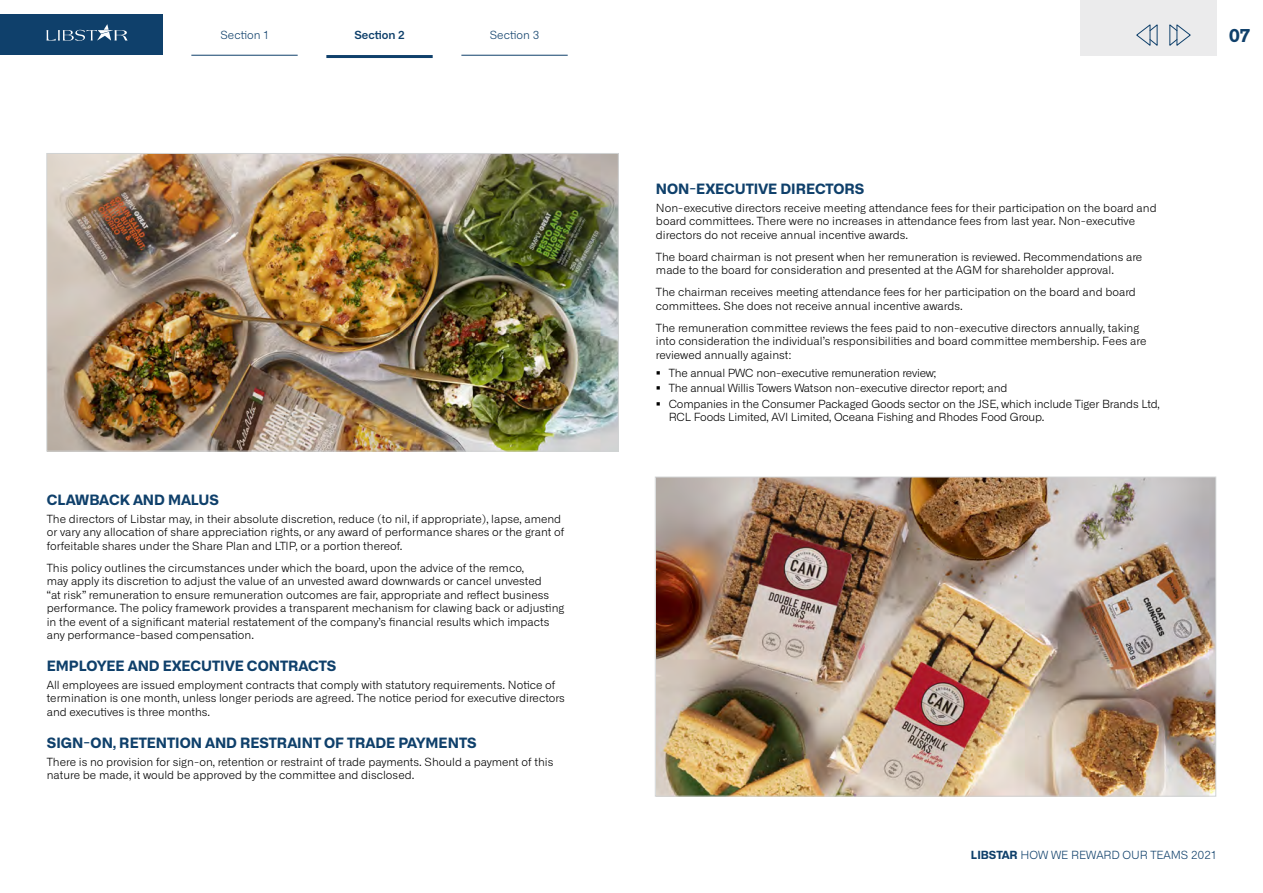
<style>
.page{position:relative;width:1263px;height:893px;background:#fff}
.page>*{position:absolute;margin:0;border:0;box-sizing:border-box;transform-origin:0 0}
.t1{font:700 18px "Alliance No.1";color:#0f406b}
.t2{font:700 14.25px "Alliance No.1";color:#0f406b}
.t3{font:300 11.25px/13.5px "Alliance No.1";color:#000}
.t4{font:300 11.25px "Alliance No.1";color:#0f406b}
.t5{font:600 11.25px "Alliance No.1";color:#0f406b}
.s1{font-weight:700}
</style>
<div class="page">
<div style="left:0;top:14px;width:163px;height:41px;background:#0f406b"></div>
<svg style="left:46px;top:24px;width:82px;height:17px"></svg>
<hr style="left:191px;top:55px;width:107px;height:1px;background:#0f406b">
<hr style="left:326px;top:55px;width:107px;height:3px;background:#0f406b">
<hr style="left:461px;top:55px;width:107px;height:1px;background:#0f406b">
<div style="left:1080px;top:0;width:136px;height:55px;background:#ebebec"></div>
<img style="left:48px;top:155px;width:569px;height:294px">
<div style="left:46px;top:153px;width:573px;height:298px;border:1px solid #d1d3d4"></div>
<img style="left:657px;top:479px;width:557px;height:316px">
<svg style="left:1136px;top:24px;width:22px;height:22px"></svg>
<svg style="left:1169px;top:24px;width:22px;height:22px"></svg>
<p class="t4" style="left:220px;top:28px;width:50px">Section 1</p>
<p class="t5" style="left:354px;top:28px;width:52px">Section 2</p>
<p class="t4" style="left:490px;top:28px;width:51px">Section 3</p>
<h1 class="t1" style="left:1229px;top:23px;width:23px">07</h1>
<p class="t2" style="left:47px;top:490px;width:174px">CLAWBACK AND MALUS</p>
<p class="t3" style="left:47px;top:512px;width:519px">The directors of Libstar may, in their absolute discretion, reduce (to nil, if appropriate), lapse, amend or vary any allocation of share appreciation rights, or any award of performance shares or the grant of forfeitable shares under the Share Plan and LTIP, or a portion thereof.</p>
<p class="t3" style="left:47px;top:561px;width:519px">This policy outlines the circumstances under which the board, upon the advice of the remco,<br>may apply its discretion to adjust the value of an unvested award downwards or cancel unvested<br>“at risk” remuneration to ensure remuneration outcomes are fair, appropriate and reflect business performance. The policy framework provides a transparent mechanism for clawing back or adjusting in the event of a significant material restatement of the company’s financial results which impacts any performance-based compensation.</p>
<p class="t2" style="left:47px;top:657px;width:291px">EMPLOYEE AND EXECUTIVE CONTRACTS</p>
<p class="t3" style="left:47px;top:678px;width:520px">All employees are issued employment contracts that comply with statutory requirements. Notice of termination is one month, unless longer periods are agreed. The notice period for executive directors and executives is three months.</p>
<p class="t2" style="left:47px;top:733px;width:431px">SIGN-ON, RETENTION AND RESTRAINT OF TRADE PAYMENTS</p>
<p class="t3" style="left:47px;top:755px;width:508px">There is no provision for sign-on, retention or restraint of trade payments. Should a payment of this nature be made, it would be approved by the committee and disclosed.</p>
<p class="t2" style="left:656px;top:180px;width:210px">NON-EXECUTIVE DIRECTORS</p>
<p class="t3" style="left:656px;top:201px;width:502px">Non-executive directors receive meeting attendance fees for their participation on the board and board committees. There were no increases in attendance fees from last year. Non-executive directors do not receive annual incentive awards.</p>
<p class="t3" style="left:656px;top:250px;width:488px">The board chairman is not present when her remuneration is reviewed. Recommendations are made to the board for consideration and presented at the AGM for shareholder approval.</p>
<p class="t3" style="left:656px;top:285px;width:481px">The chairman receives meeting attendance fees for her participation on the board and board committees. She does not receive annual incentive awards.</p>
<p class="t3" style="left:656px;top:321px;width:492px">The remuneration committee reviews the fees paid to non-executive directors annually, taking into consideration the individual’s responsibilities and board committee membership. Fees are reviewed annually against:</p>
<p class="t3" style="left:669px;top:365px;width:493px;line-height:15.6px">The annual PWC non-executive remuneration review;<br>The annual Willis Towers Watson non-executive director report; and<br>Companies in the Consumer Packaged Goods sector on the JSE, which include Tiger Brands Ltd,</p>
<p class="t3" style="left:669px;top:410px;width:377px">RCL Foods Limited, AVI Limited, Oceana Fishing and Rhodes Food Group.</p>
<p class="t4" style="left:971px;top:848px;width:247px"><span class="s1">LIBSTAR</span> HOW WE REWARD OUR TEAMS 2021</p>
</div>
